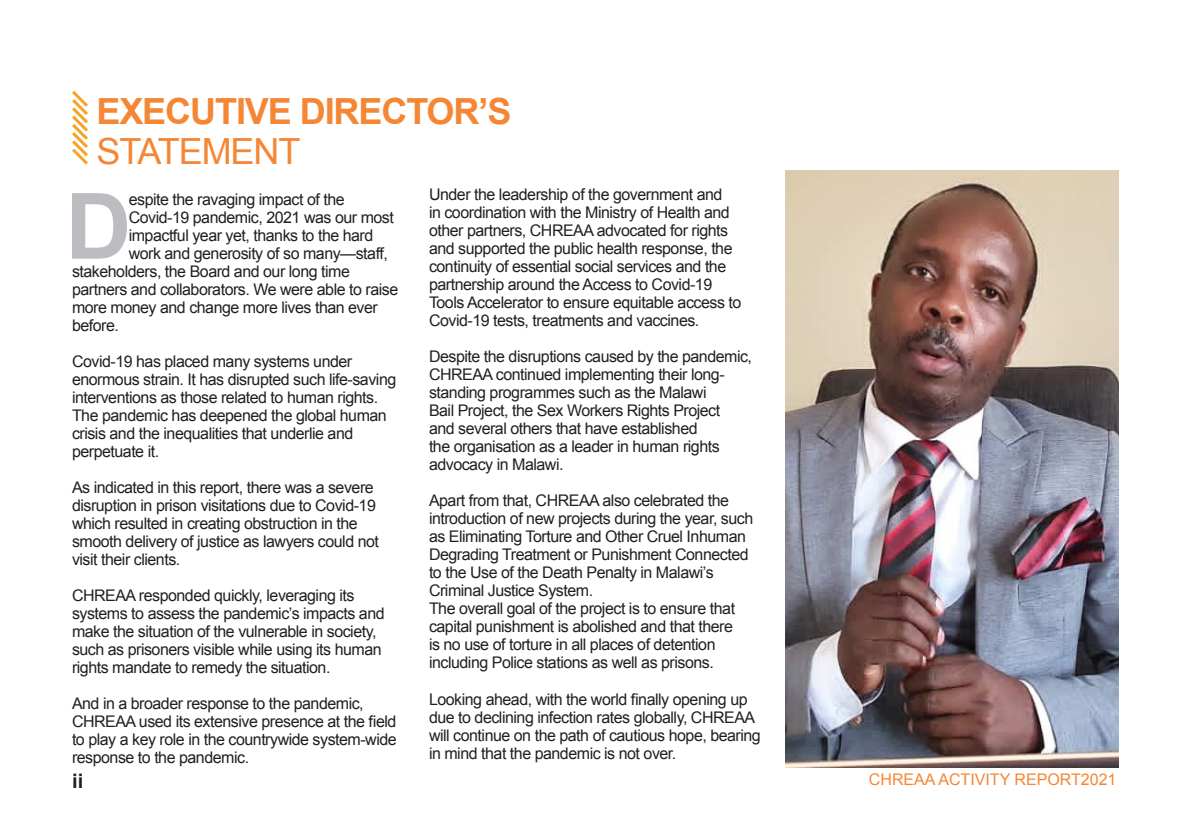
<style>
.page{position:relative;width:1191px;height:840px;background:#fff}
.page>*{position:absolute;margin:0;border:0;box-sizing:border-box;transform-origin:0 0}
.t1{font:700 91.4px "Arial";color:#bcbdc0}
.t2{font:700 36px/40px "Arial";letter-spacing:-.03em;color:#f58634}
.t3{font:700 20px "Arial";color:#231f20}
.t4{font:16px/18px "Arial";letter-spacing:-.03em;color:#231f20}
.t5{font:16px "Arial";color:#f58634}
.s1{font-weight:400}
</style>
<div class="page">
<svg style="left:72px;top:91px;width:16px;height:74px"></svg>
<img style="left:786px;top:170px;width:333px;height:597px">
<p class="t2" style="left:96px;top:93px;width:416px">EXECUTIVE DIRECTOR’S<br><span class="s1">STATEMENT</span></p>
<p class="t1" style="left:65px;top:166px;width:68px">D</p>
<p class="t4" style="left:129px;top:190px;width:217px">espite the ravaging impact of the</p>
<p class="t4" style="left:129px;top:208px;width:267px">Covid-19 pandemic, 2021 was our most</p>
<p class="t4" style="left:129px;top:226px;width:246px">impactful year yet, thanks to the hard</p>
<p class="t4" style="left:129px;top:244px;width:260px">work and generosity of so many—staff,</p>
<p class="t4" style="left:72px;top:262px;width:279px">stakeholders, the Board and our long time</p>
<p class="t4" style="left:72px;top:280px;width:328px">partners and collaborators. We were able to raise</p>
<p class="t4" style="left:72px;top:298px;width:307px">more money and change more lives than ever</p>
<p class="t4" style="left:72px;top:316px;width:48px">before.</p>
<p class="t4" style="left:72px;top:352px;width:326px">Covid-19 has placed many systems under enormous strain. It has disrupted such life-saving interventions as those related to human rights.</p>
<p class="t4" style="left:72px;top:406px;width:316px">The pandemic has deepened the global human crisis and the inequalities that underlie and perpetuate it.</p>
<p class="t4" style="left:72px;top:478px;width:308px">As indicated in this report, there was a severe disruption in prison visitations due to Covid-19 which resulted in creating obstruction in the smooth delivery of justice as lawyers could not visit their clients.</p>
<p class="t4" style="left:72px;top:586px;width:314px">CHREAA responded quickly, leveraging its systems to assess the pandemic’s impacts and make the situation of the vulnerable in society, such as prisoners visible while using its human rights mandate to remedy the situation.</p>
<p class="t4" style="left:72px;top:694px;width:326px">And in a broader response to the pandemic, CHREAA used its extensive presence at the field to play a key role in the countrywide system-wide response to the pandemic.</p>
<p class="t3" style="left:72px;top:767px;width:13px">ii</p>
<p class="t4" style="left:429px;top:185px;width:314px">Under the leadership of the government and<br>in coordination with the Ministry of Health and other partners, CHREAA advocated for rights and supported the public health response, the continuity of essential social services and the partnership around the Access to Covid-19<br>Tools Accelerator to ensure equitable access to Covid-19 tests, treatments and vaccines.</p>
<p class="t4" style="left:429px;top:347px;width:324px">Despite the disruptions caused by the pandemic, CHREAA continued implementing their long&shy;standing programmes such as the Malawi<br>Bail Project, the Sex Workers Rights Project<br>and several others that have established<br>the organisation as a leader in human rights advocacy in Malawi.</p>
<p class="t4" style="left:429px;top:491px;width:326px">Apart from that, CHREAA also celebrated the introduction of new projects during the year, such as Eliminating Torture and Other Cruel Inhuman Degrading Treatment or Punishment Connected to the Use of the Death Penalty in Malawi’s Criminal Justice System.</p>
<p class="t4" style="left:429px;top:599px;width:308px">The overall goal of the project is to ensure that capital punishment is abolished and that there is no use of torture in all places of detention including Police stations as well as prisons.</p>
<p class="t4" style="left:429px;top:689px;width:333px">Looking ahead, with the world finally opening up due to declining infection rates globally, CHREAA will continue on the path of cautious hope, bearing in mind that the pandemic is not over.</p>
<p class="t5" style="left:869px;top:768px;width:249px">CHREAA ACTIVITY REPORT2021</p>
</div>
